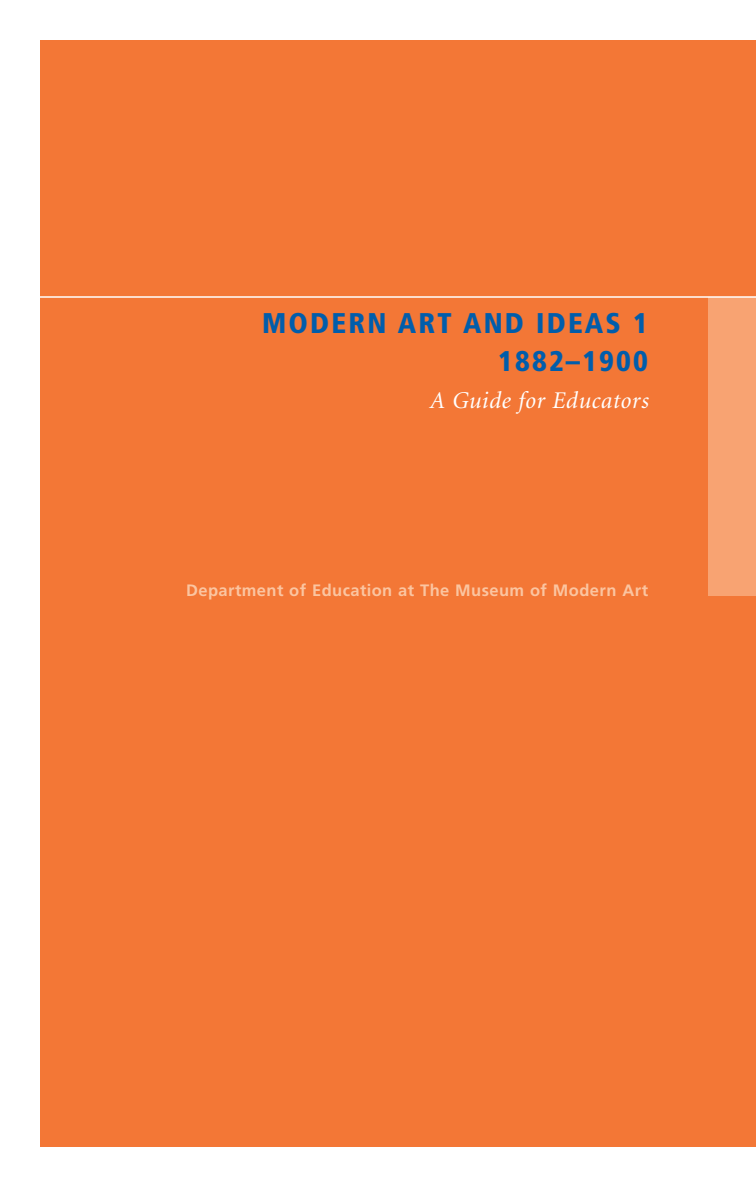
<style>
.page{position:relative;width:756px;height:1188px;background:#fff}
.page>*{position:absolute;margin:0;border:0;box-sizing:border-box;transform-origin:0 0}
.t1{font:900 condensed 28.5px/37.5px "Frutiger";letter-spacing:.075em;color:#015dab;text-align:right}
.t2{font:italic 24px "Minion";letter-spacing:.025em;color:#fff}
.t3{font:700 16.5px "Frutiger";letter-spacing:.025em;color:#fbc5a1}
</style>
<div class="page">
<div style="left:40px;top:40px;width:716px;height:1108px;background:#f37736"></div>
<div style="left:708px;top:297px;width:48px;height:299px;background:#f8a372"></div>
<hr style="left:0;top:296px;width:756px;height:2px;background:#fff">
<h1 class="t1" style="left:262px;top:307px;width:387px">MODERN ART AND IDEAS 1<br>1882–1900</h1>
<h2 class="t2" style="left:429px;top:391px;width:221px">A Guide for Educators</h2>
<p class="t3" style="left:186px;top:583px;width:463px">Department of Education at The Museum of Modern Art</p>
</div>
